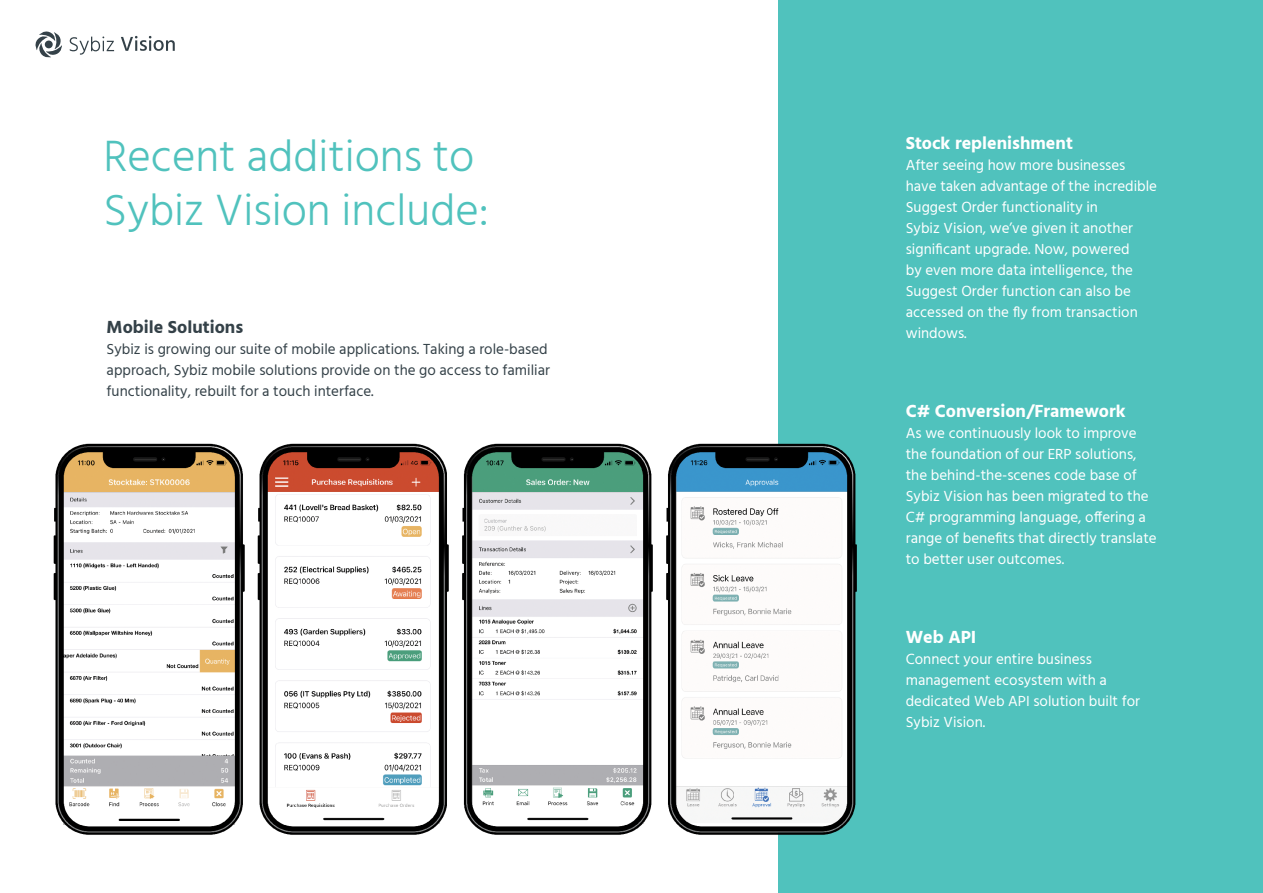
<style>
.page{position:relative;width:1263px;height:893px;background:#fff}
.page>*{position:absolute;margin:0;border:0;box-sizing:border-box;transform-origin:0 0}
.t1{font:300 45px/54px "Hind";color:#50c2bd}
.t2{font:700 18px "Hind";color:#fff}
.t3{font:700 18px "Hind";color:#344148}
.t4{font:15px/21px "Hind";color:#fff}
.t5{font:15px/21px "Hind";color:#344148}
</style>
<div class="page">
<div style="left:778px;top:0;width:485px;height:893px;background:#50c2bd"></div>
<svg style="left:70px;top:37px;width:44px;height:18px"></svg>
<svg style="left:121px;top:36px;width:54px;height:15px"></svg>
<svg style="left:35px;top:31px;width:27px;height:27px"></svg>
<div style="left:45px;top:41px;width:8px;height:7px;background:#344148;border-radius:50%"></div>
<img style="left:53px;top:443px;width:804px;height:392px">
<h1 class="t1" style="left:104px;top:133px;width:387px">Recent additions to<br>Sybiz Vision include:</h1>
<p class="t2" style="left:906px;top:132px;width:169px">Stock replenishment</p>
<p class="t4" style="left:906px;top:155px;width:253px">After seeing how more businesses have taken advantage of the incredible<br>Suggest Order functionality in<br>Sybiz Vision, we’ve given it another significant upgrade. Now, powered<br>by even more data intelligence, the<br>Suggest Order function can also be accessed on the fly from transaction windows.</p>
<p class="t3" style="left:107px;top:316px;width:138px">Mobile Solutions</p>
<p class="t5" style="left:107px;top:339px;width:445px">Sybiz is growing our suite of mobile applications. Taking a role-based approach, Sybiz mobile solutions provide on the go access to familiar functionality, rebuilt for a touch interface.</p>
<p class="t2" style="left:906px;top:400px;width:221px">C# Conversion/Framework</p>
<p class="t4" style="left:906px;top:423px;width:252px">As we continuously look to improve the foundation of our ERP solutions, the behind-the-scenes code base of Sybiz Vision has been migrated to the C# programming language, offering a range of benefits that directly translate to better user outcomes.</p>
<p class="t2" style="left:906px;top:626px;width:72px">Web API</p>
<p class="t4" style="left:906px;top:649px;width:236px">Connect your entire business management ecosystem with a dedicated Web API solution built for<br>Sybiz Vision.</p>
</div>
